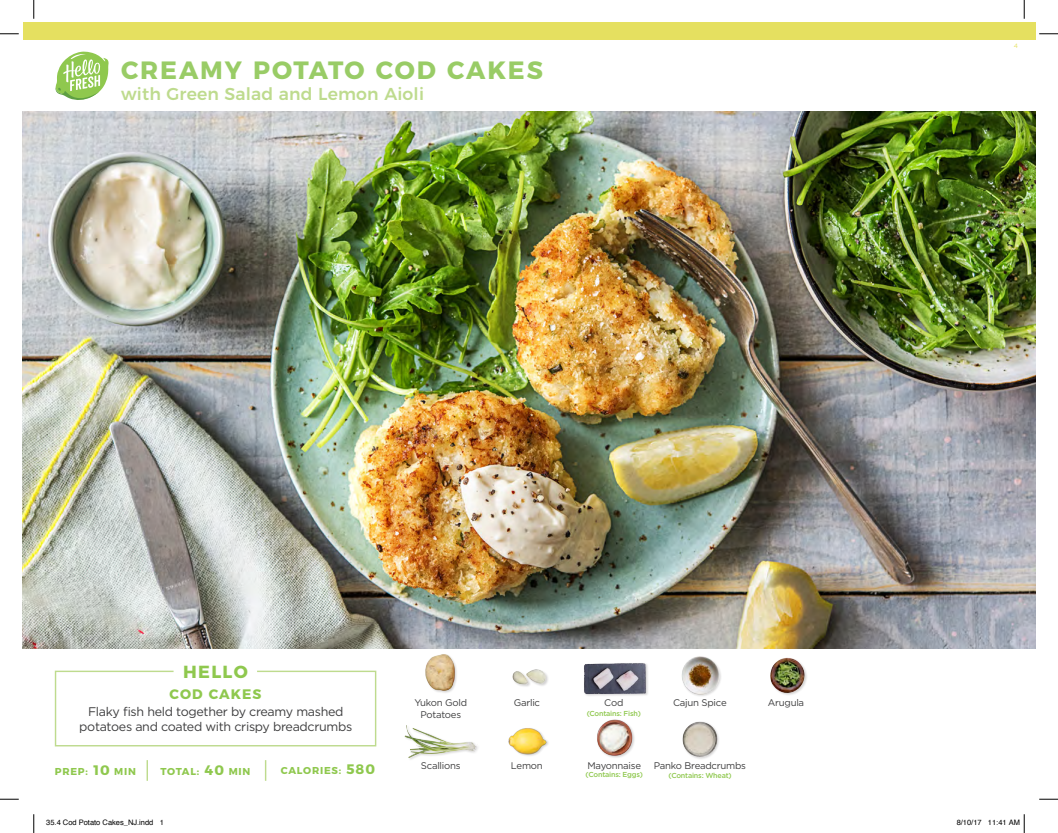
<style>
.page{position:relative;width:1058px;height:833px;background:#fff}
.page>*{position:absolute;margin:0;border:0;box-sizing:border-box;transform-origin:0 0}
.t1{font:700 25px "Montserrat";letter-spacing:.075em;color:#9c6}
.t2{font:700 17.5px "Montserrat";letter-spacing:.075em;color:#8fc84e}
.t3{font:500 17.25px "Montserrat";letter-spacing:.01em;color:#bedb8e}
.t4{font:700 13.75px "Montserrat";letter-spacing:.075em;color:#8fc84e}
.t5{font:12.5px/15px "Gotham";letter-spacing:-.025em;color:#3e3e3f;text-align:center}
.t6{font:700 10px "Montserrat";letter-spacing:.075em;color:#8fc84e}
.t7{font:9.62px/12px "Gotham";letter-spacing:-.025em;color:#3e3e3f;text-align:center}
.t8{font:7.5px "Helvetica";color:#000}
.t9{font:500 7.25px "Gotham";letter-spacing:-.025em;color:#8fc84e}
.t10{font:6.25px "Gotham";color:#e5e060}
</style>
<div class="page">
<div style="left:23px;top:23px;width:1012px;height:17px;background:#e5e060"></div>
<img style="left:23px;top:112px;width:1012px;height:536px">
<svg style="left:54px;top:670px;width:323px;height:77px"></svg>
<img style="left:425px;top:654px;width:32px;height:39px">
<div style="left:404px;top:724px;width:76px;height:36px;background:#231f20;opacity:.2"></div>
<img style="left:404px;top:724px;width:74px;height:33px">
<div style="left:597px;top:719px;width:38px;height:39px;background:#231f20;opacity:.2"></div>
<img style="left:597px;top:719px;width:38px;height:37px">
<img style="left:584px;top:663px;width:64px;height:33px">
<img style="left:512px;top:669px;width:36px;height:18px">
<div style="left:508px;top:727px;width:41px;height:30px;background:#231f20;opacity:.2"></div>
<img style="left:508px;top:727px;width:39px;height:30px">
<div style="left:681px;top:655px;width:41px;height:42px;background:#231f20;opacity:.2"></div>
<img style="left:681px;top:655px;width:39px;height:39px">
<div style="left:682px;top:721px;width:38px;height:38px;background:#231f20;opacity:.2"></div>
<img style="left:682px;top:721px;width:38px;height:36px">
<div style="left:770px;top:658px;width:38px;height:38px;background:#231f20;opacity:.2"></div>
<img style="left:770px;top:657px;width:36px;height:37px">
<hr style="left:146px;top:760px;width:2px;height:20px;background:#bedb8e">
<svg style="left:265px;top:760px;width:1px;height:20px"></svg>
<svg style="left:55px;top:51px;width:54px;height:49px"></svg>
<svg style="left:0;top:33px;width:19px;height:2px"></svg>
<svg style="left:1039px;top:33px;width:19px;height:2px"></svg>
<svg style="left:0;top:798px;width:19px;height:2px"></svg>
<svg style="left:1039px;top:798px;width:19px;height:2px"></svg>
<svg style="left:33px;top:0;width:2px;height:19px"></svg>
<svg style="left:33px;top:814px;width:2px;height:19px"></svg>
<svg style="left:1023px;top:0;width:2px;height:19px"></svg>
<svg style="left:1023px;top:814px;width:2px;height:19px"></svg>
<h1 class="t1" style="left:121px;top:50px;width:423px">CREAMY POTATO COD CAKES</h1>
<h3 class="t3" style="left:121px;top:80px;width:304px">with Green Salad and Lemon Aioli</h3>
<p class="t10" style="left:1013px;top:42px;width:6px">4</p>
<h2 class="t2" style="left:183px;top:657px;width:66px">HELLO</h2>
<h3 class="t4" style="left:170px;top:683px;width:93px">COD CAKES</h3>
<p class="t5" style="left:79px;top:703px;width:274px">Flaky fish held together by creamy mashed potatoes and coated with crispy breadcrumbs</p>
<p class="t7" style="left:414px;top:696px;width:54px">Yukon Gold<br>Potatoes</p>
<p class="t7" style="left:513px;top:696px;width:28px">Garlic</p>
<p class="t7" style="left:604px;top:696px;width:21px">Cod</p>
<p class="t9" style="left:586px;top:708px;width:56px">(Contains: Fish)</p>
<p class="t7" style="left:673px;top:696px;width:55px">Cajun Spice</p>
<p class="t7" style="left:767px;top:696px;width:38px">Arugula</p>
<h3 class="t4" style="left:94px;top:759px;width:18px">10</h3>
<h3 class="t4" style="left:204px;top:759px;width:21px">40</h3>
<h3 class="t4" style="left:346px;top:758px;width:30px">580</h3>
<p class="t6" style="left:55px;top:763px;width:35px">PREP:</p>
<p class="t6" style="left:114px;top:763px;width:23px">MIN</p>
<p class="t6" style="left:161px;top:763px;width:40px">TOTAL:</p>
<p class="t6" style="left:229px;top:763px;width:23px">MIN</p>
<p class="t6" style="left:281px;top:762px;width:62px">CALORIES:</p>
<p class="t7" style="left:421px;top:759px;width:41px">Scallions</p>
<p class="t7" style="left:511px;top:759px;width:33px">Lemon</p>
<p class="t7" style="left:654px;top:759px;width:94px">Panko Breadcrumbs</p>
<p class="t7" style="left:587px;top:759px;width:55px">Mayonnaise</p>
<p class="t9" style="left:585px;top:770px;width:59px">(Contains: Eggs)</p>
<p class="t9" style="left:668px;top:771px;width:65px">(Contains: Wheat)</p>
<p class="t8" style="left:46px;top:817px;width:119px">35.4 Cod Potato Cakes_NJ.indd 1</p>
<p class="t8" style="left:956px;top:817px;width:65px">8/10/17 11:41 AM</p>
</div>
